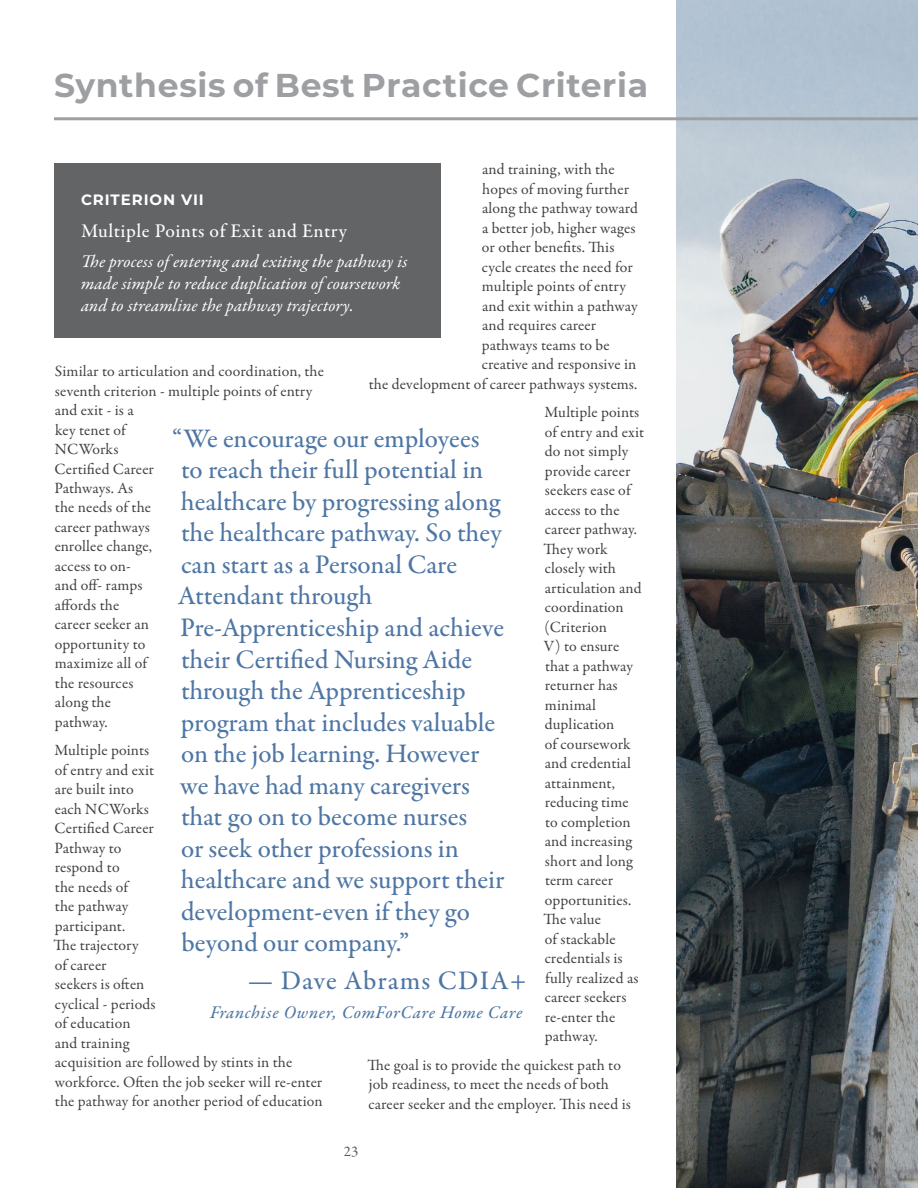
<style>
.page{position:relative;width:918px;height:1188px;background:#fff}
.page>*{position:absolute;margin:0;border:0;box-sizing:border-box;transform-origin:0 0}
.t1{font:700 33px "Montserrat";letter-spacing:.02em;color:#9d9fa2}
.t2{font:500 27px/31.5px "Garamond Premr Pro";color:#4e76a4}
.t3{font:500 27px "Garamond Premr Pro";letter-spacing:.035em;color:#4e76a4}
.t4{font:500 19.5px "Garamond Premr Pro";letter-spacing:.03em;color:#fff}
.t5{font:italic 18px/21.6px "Garamond Premr Pro";letter-spacing:.005em;color:#fff}
.t6{font:18px "Garamond Premr Pro Med It";letter-spacing:.035em;color:#4e76a4}
.t7{font:15.75px/19.5px "Garamond Premr Pro";letter-spacing:.005em;color:#414042}
.t8{font:700 15px "Montserrat";letter-spacing:.06em;color:#fff}
.t9{font:15px "Garamond Premr Pro";color:#5f5654}
</style>
<div class="page">
<img style="left:677px;top:0;width:241px;height:1188px">
<div style="left:54px;top:163px;width:387px;height:175px;background:#636466"></div>
<hr style="left:54px;top:117px;width:864px;height:3px;background:#9d9fa2">
<h1 class="t1" style="left:54px;top:61px;width:596px">Synthesis of Best Practice Criteria</h1>
<p class="t7" style="left:482px;top:160px;width:134px">and training, with the</p>
<p class="t7" style="left:482px;top:180px;width:148px">hopes of moving further</p>
<p class="t7" style="left:482px;top:199px;width:158px">along the pathway toward</p>
<p class="t7" style="left:482px;top:219px;width:155px">a better job, higher wages</p>
<p class="t7" style="left:482px;top:238px;width:134px">or other benefits. This</p>
<p class="t7" style="left:482px;top:258px;width:153px">cycle creates the need for</p>
<p class="t7" style="left:482px;top:277px;width:146px">multiple points of entry</p>
<p class="t7" style="left:482px;top:297px;width:157px">and exit within a pathway</p>
<p class="t7" style="left:482px;top:316px;width:116px">and requires career</p>
<p class="t7" style="left:482px;top:336px;width:129px">pathways teams to be</p>
<p class="t7" style="left:482px;top:355px;width:156px">creative and responsive in</p>
<p class="t7" style="left:369px;top:375px;width:270px">the development of career pathways systems.</p>
<p class="t7" style="left:544px;top:403px;width:102px">Multiple points of entry and exit do not simply provide career seekers ease of access to the career pathway.<br>They work closely with articulation and coordination (Criterion<br>V) to ensure that a pathway returner has minimal duplication<br>of coursework and credential attainment, reducing time<br>to completion and increasing short and long term career opportunities.<br>The value<br>of stackable credentials is fully realized as career seekers re-enter the pathway.</p>
<p class="t7" style="left:367px;top:1055px;width:265px">The goal is to provide the quickest path to job readiness, to meet the needs of both career seeker and the employer. This need is</p>
<p class="t8" style="left:81px;top:188px;width:124px">CRITERION VII</p>
<p class="t4" style="left:81px;top:219px;width:267px">Multiple Points of Exit and Entry</p>
<p class="t5" style="left:81px;top:252px;width:328px">The process of entering and exiting the pathway is made simple to reduce duplication of coursework and to streamline the pathway trajectory.</p>
<p class="t7" style="left:54px;top:362px;width:271px">Similar to articulation and coordination, the seventh criterion - multiple points of entry and exit - is a<br>key tenet of<br>NCWorks<br>Certified Career<br>Pathways. As<br>the needs of the<br>career pathways<br>enrollee change,<br>access to on-<br>and off- ramps<br>affords the<br>career seeker an<br>opportunity to<br>maximize all of<br>the resources<br>along the<br>pathway.</p>
<p class="t7" style="left:53px;top:741px;width:271px">Multiple points<br>of entry and exit<br>are built into<br>each NCWorks<br>Certified Career<br>Pathway to<br>respond to<br>the needs of<br>the pathway<br>participant.<br>The trajectory<br>of career<br>seekers is often<br>cyclical - periods<br>of education<br>and training<br>acquisition are followed by stints in the workforce. Often the job seeker will re-enter the pathway for another period of education</p>
<p class="t2" style="left:172px;top:423px;width:334px">“We encourage our employees to reach their full potential in healthcare by progressing along the healthcare pathway. So they can start as a Personal Care<br>Attendant through<br>Pre-Apprenticeship and achieve their Certified Nursing Aide through the Apprenticeship program that includes valuable on the job learning. However we have had many caregivers that go on to become nurses<br>or seek other professions in healthcare and we support their development-even if they go beyond our company.”</p>
<h2 class="t3" style="left:248px;top:965px;width:280px">— Dave Abrams CDIA+</h2>
<p class="t6" style="left:210px;top:1001px;width:314px">Franchise Owner, ComForCare Home Care</p>
<p class="t9" style="left:344px;top:1142px;width:16px">23</p>
</div>
